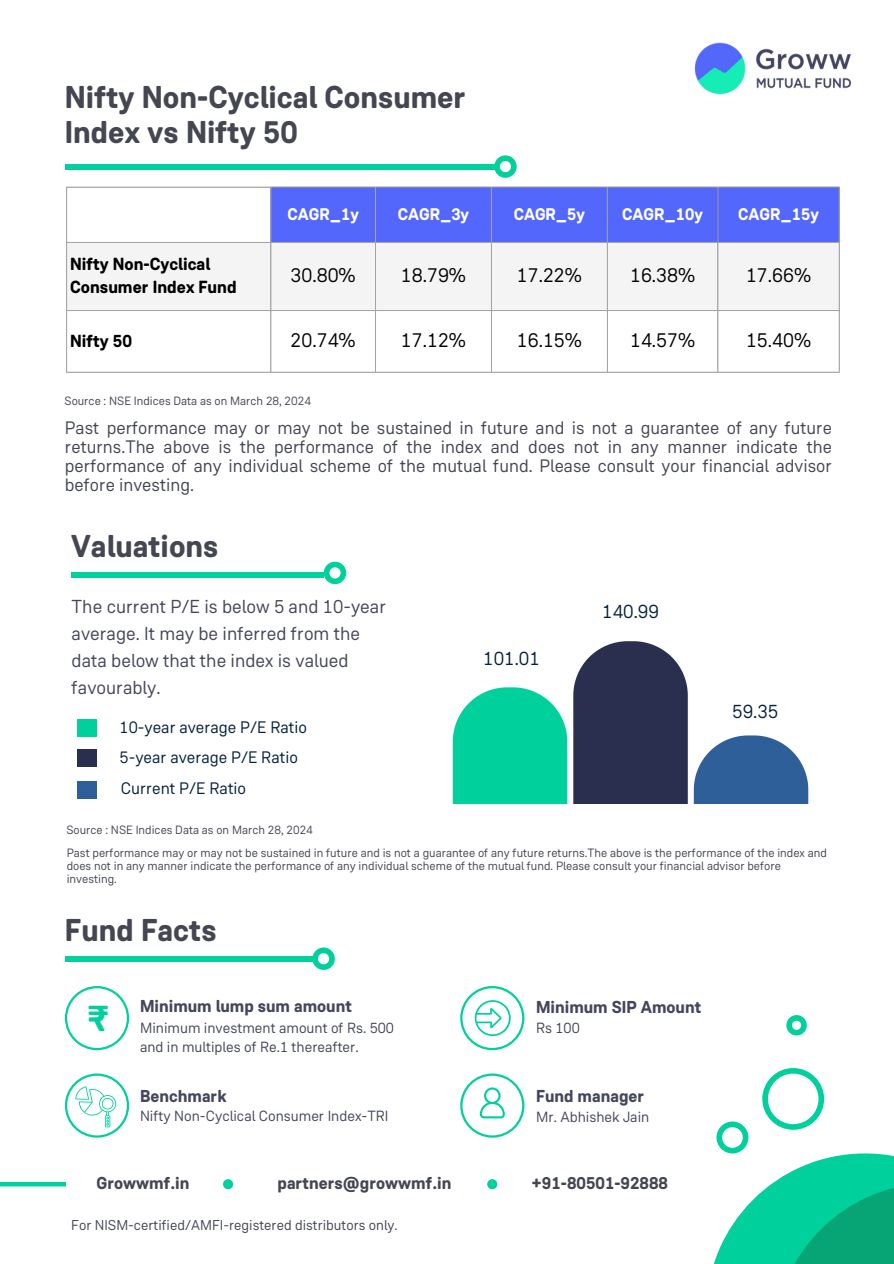
<style>
.page{position:relative;width:894px;height:1264px;background:#fff}
.page>*{position:absolute;margin:0;border:0;box-sizing:border-box;transform-origin:0 0}
.t1{font:700 36.15px "Groww Sans";color:#00d09c}
.t2{font:700 31.5px/34.8px "Groww Sans";color:#444752}
.t3{font:19.8px "Groww Sans";color:#000}
.t4{font:19.05px "Groww Sans";color:#06213c}
.t5{font:18.75px/27px "Groww Sans";color:#44475b}
.t6{font:18px/19.2px "Groww Sans";color:#444752;text-align:justify}
.t7{font:700 17.55px/23.7px "Groww Sans";color:#000}
.t8{font:700 17.25px "Groww Sans";color:#44475b}
.t9{font:700 17.25px "Groww Sans";color:#444752}
.t10{font:700 16.8px "Groww Sans";color:#fff}
.t11{font:16.65px "Groww Sans";color:#06213c}
.t12{font:14.7px/19.8px "Groww Sans";color:#44475b}
.t13{font:14.25px "Groww Sans";color:#444752}
.t14{font:12px/13px "Groww Sans";color:#444752}
</style>
<div class="page">
<img style="left:694px;top:42px;width:157px;height:53px">
<div style="left:223px;top:1179px;width:10px;height:10px;background:#00d09c;border-radius:50%"></div>
<div style="left:487px;top:1179px;width:10px;height:10px;background:#00d09c;border-radius:50%"></div>
<div style="left:0;top:1181px;width:66px;height:5px;background:#00d09c"></div>
<div style="left:271px;top:188px;width:567px;height:54px;background:#5367fc"></div>
<div style="left:67px;top:243px;width:771px;height:67px;background:#f4f4f4"></div>
<svg style="left:67px;top:311px;width:771px;height:61px"></svg>
<hr style="left:66px;top:187px;width:1px;height:185px;background:#a4a4a4">
<hr style="left:270px;top:187px;width:1px;height:185px;background:#a4a4a4">
<hr style="left:375px;top:187px;width:1px;height:185px;background:#a4a4a4">
<hr style="left:491px;top:187px;width:1px;height:185px;background:#a4a4a4">
<hr style="left:607px;top:187px;width:1px;height:185px;background:#a4a4a4">
<hr style="left:717px;top:187px;width:1px;height:185px;background:#a4a4a4">
<hr style="left:838px;top:187px;width:1px;height:185px;background:#a4a4a4">
<hr style="left:66px;top:187px;width:773px;height:1px;background:#a4a4a4">
<hr style="left:66px;top:242px;width:773px;height:1px;background:#a4a4a4">
<hr style="left:66px;top:310px;width:773px;height:1px;background:#a4a4a4">
<hr style="left:66px;top:372px;width:773px;height:1px;background:#a4a4a4">
<div style="left:65px;top:164px;width:429px;height:5px;background:#00d09c"></div>
<div style="left:71px;top:572px;width:253px;height:5px;background:#00d09c"></div>
<div style="left:65px;top:955px;width:252px;height:6px;background:#00d09c"></div>
<svg style="left:494px;top:155px;width:22px;height:23px"></svg>
<svg style="left:324px;top:561px;width:22px;height:23px"></svg>
<svg style="left:312px;top:947px;width:23px;height:22px"></svg>
<svg style="left:452px;top:687px;width:115px;height:117px;background:#1ad4a6"></svg>
<svg style="left:573px;top:641px;width:114px;height:163px;background:#393d5b"></svg>
<svg style="left:693px;top:735px;width:115px;height:69px"></svg>
<div style="left:77px;top:719px;width:19px;height:17px;background:#00d09c"></div>
<div style="left:77px;top:749px;width:19px;height:18px;background:#2a2e4f"></div>
<div style="left:77px;top:781px;width:20px;height:17px;background:#2f5f98"></div>
<svg style="left:65px;top:986px;width:64px;height:64px"></svg>
<svg style="left:460px;top:986px;width:64px;height:64px"></svg>
<svg style="left:65px;top:1073px;width:64px;height:64px"></svg>
<svg style="left:460px;top:1073px;width:64px;height:64px"></svg>
<svg style="left:714px;top:1153px;width:179px;height:110px;fill:#00d09c"></svg>
<svg style="left:773px;top:1183px;width:120px;height:80px;background:#03bb89"></svg>
<svg style="left:762px;top:1068px;width:61px;height:61px"></svg>
<svg style="left:716px;top:1121px;width:31px;height:31px"></svg>
<svg style="left:786px;top:1015px;width:20px;height:20px"></svg>
<h1 class="t2" style="left:65px;top:80px;width:402px">Nifty Non-Cyclical Consumer<br>Index vs Nifty 50</h1>
<p class="t10" style="left:287px;top:204px;width:73px">CAGR_1y</p>
<p class="t10" style="left:397px;top:204px;width:73px">CAGR_3y</p>
<p class="t10" style="left:513px;top:204px;width:73px">CAGR_5y</p>
<p class="t10" style="left:622px;top:204px;width:82px">CAGR_10y</p>
<p class="t10" style="left:738px;top:204px;width:82px">CAGR_15y</p>
<p class="t7" style="left:70px;top:252px;width:168px">Nifty Non-Cyclical<br>Consumer Index Fund</p>
<p class="t3" style="left:290px;top:263px;width:67px">30.80%</p>
<p class="t3" style="left:401px;top:263px;width:67px">18.79%</p>
<p class="t3" style="left:516px;top:263px;width:67px">17.22%</p>
<p class="t3" style="left:630px;top:263px;width:67px">16.38%</p>
<p class="t3" style="left:745px;top:263px;width:67px">17.66%</p>
<p class="t7" style="left:70px;top:329px;width:63px">Nifty 50</p>
<p class="t3" style="left:290px;top:327px;width:67px">20.74%</p>
<p class="t3" style="left:401px;top:327px;width:67px">17.12%</p>
<p class="t3" style="left:516px;top:327px;width:67px">16.15%</p>
<p class="t3" style="left:630px;top:327px;width:67px">14.57%</p>
<p class="t3" style="left:745px;top:327px;width:67px">15.40%</p>
<h2 class="t14" style="left:64px;top:394px;width:248px">Source : NSE Indices Data as on March 28, 2024</h2>
<h5 class="t6" style="left:65px;top:418px;width:768px">Past performance may or may not be sustained in future and is not a guarantee of any future returns.The above is the performance of the index and does not in any manner indicate the performance of any individual scheme of the mutual fund. Please consult your financial advisor before investing.</h5>
<p class="t2" style="left:71px;top:529px;width:149px">Valuations</p>
<p class="t5" style="left:72px;top:593px;width:316px">The current P/E is below 5 and 10-year average. It may be inferred from the data below that the index is valued favourably.</p>
<h4 class="t11" style="left:119px;top:717px;width:189px">10-year average P/E Ratio</h4>
<h4 class="t11" style="left:119px;top:746px;width:180px">5-year average P/E Ratio</h4>
<h3 class="t11" style="left:121px;top:778px;width:127px">Current P/E Ratio</h3>
<h2 class="t14" style="left:66px;top:823px;width:248px">Source : NSE Indices Data as on March 28, 2024</h2>
<h3 class="t4" style="left:483px;top:646px;width:58px">101.01</h3>
<p class="t4" style="left:602px;top:599px;width:58px">140.99</p>
<h3 class="t4" style="left:732px;top:699px;width:48px">59.35</h3>
<p class="t14" style="left:67px;top:846px;width:761px">Past performance may or may not be sustained in future and is not a guarantee of any future returns.The above is the performance of the index and does not in any manner indicate the performance of any individual scheme of the mutual fund. Please consult your financial advisor before investing.</p>
<h4 class="t2" style="left:65px;top:913px;width:153px">Fund Facts</h4>
<p class="t1" style="left:87px;top:995px;width:23px">₹</p>
<h1 class="t8" style="left:140px;top:994px;width:213px">Minimum lump sum amount</h1>
<p class="t12" style="left:140px;top:1017px;width:255px">Minimum investment amount of Rs. 500 and in multiples of Re.1 thereafter.</p>
<p class="t8" style="left:536px;top:996px;width:167px">Minimum SIP Amount</p>
<p class="t12" style="left:536px;top:1018px;width:45px">Rs 100</p>
<p class="t8" style="left:140px;top:1085px;width:88px">Benchmark</p>
<p class="t12" style="left:140px;top:1106px;width:250px">Nifty Non-Cyclical Consumer Index-TRI</p>
<p class="t8" style="left:536px;top:1085px;width:110px">Fund manager</p>
<p class="t12" style="left:536px;top:1107px;width:115px">Mr. Abhishek Jain</p>
<p class="t9" style="left:96px;top:1172px;width:94px">Growwmf.in</p>
<p class="t9" style="left:277px;top:1172px;width:175px">partners@growwmf.in</p>
<h3 class="t9" style="left:531px;top:1172px;width:138px">+91-80501-92888</h3>
<p class="t13" style="left:71px;top:1215px;width:328px">For NISM-certified/AMFI-registered distributors only.</p>
</div>
